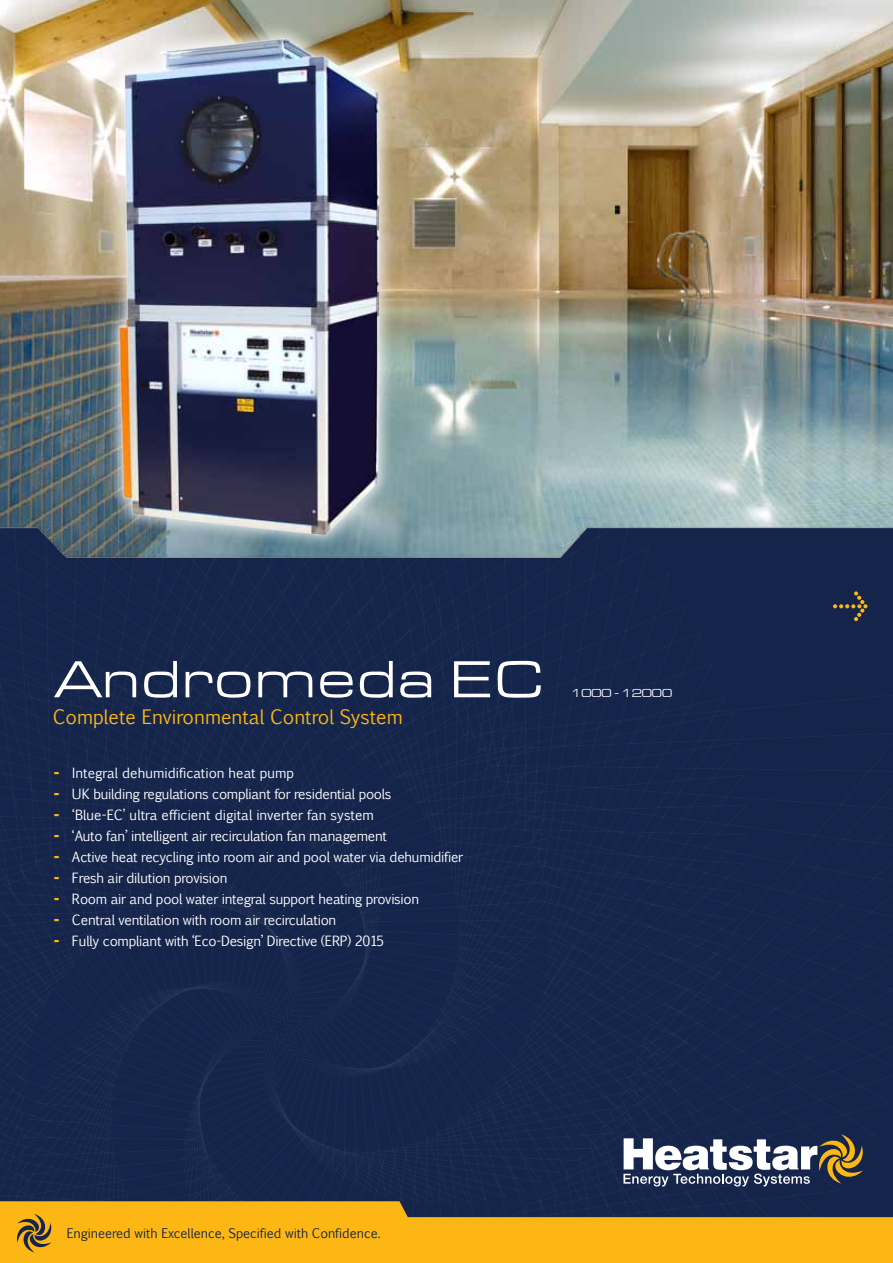
<style>
.page{position:relative;width:893px;height:1263px;background:#fff}
.page>*{position:absolute;margin:0;border:0;box-sizing:border-box;transform-origin:0 0}
.t1{font:54px "Eurostile Extended";color:#fff}
.t2{font:19.05px "Euphemia CAS";color:#fcb715}
.t3{font:13.5px "Euphemia CAS";letter-spacing:-.02em;color:#fff}
.t4{font:13.5px "Euphemia CAS";color:#fff}
.t5{font:12.75px "Euphemia CAS";letter-spacing:-.005em;color:#15234a}
.t6{font:12px "Eurostile Extended";color:#fff}
.s1{font-family:"Helvetica Neue LT Pro";font-weight:900;font-stretch:condensed;color:#fcb715}
</style>
<div class="page">
<div style="left:0;top:582px;width:893px;height:619px;background:#14244a"></div>
<svg style="left:0;top:1201px;width:893px;height:62px;background:#d9a11c"></svg>
<img style="left:0;top:0;width:893px;height:582px">
<svg style="left:17px;top:1214px;width:34px;height:38px"></svg>
<svg style="left:833px;top:591px;width:34px;height:30px"></svg>
<svg style="left:623px;top:1134px;width:240px;height:52px"></svg>
<img style="left:38px;top:0;width:414px;height:558px">
<h1 class="t1" style="left:55px;top:651px;width:491px">Andromeda EC</h1>
<h2 class="t2" style="left:53px;top:703px;width:351px">Complete Environmental Control System</h2>
<p class="t4" style="left:54px;top:763px;width:242px"><span class="s1">-</span> Integral dehumidification heat pump</p>
<p class="t3" style="left:54px;top:784px;width:339px"><span class="s1">-</span> UK building regulations compliant for residential pools</p>
<p class="t4" style="left:54px;top:805px;width:321px"><span class="s1">-</span> ‘Blue-EC’ ultra efficient digital inverter fan system</p>
<p class="t3" style="left:54px;top:826px;width:335px"><span class="s1">-</span> ‘Auto fan’ intelligent air recirculation fan management</p>
<p class="t3" style="left:54px;top:847px;width:411px"><span class="s1">-</span> Active heat recycling into room air and pool water via dehumidifier</p>
<p class="t3" style="left:54px;top:868px;width:175px"><span class="s1">-</span> Fresh air dilution provision</p>
<p class="t3" style="left:54px;top:889px;width:367px"><span class="s1">-</span> Room air and pool water integral support heating provision</p>
<p class="t3" style="left:54px;top:910px;width:284px"><span class="s1">-</span> Central ventilation with room air recirculation</p>
<p class="t3" style="left:54px;top:931px;width:332px"><span class="s1">-</span> Fully compliant with ‘Eco-Design’ Directive (ERP) 2015</p>
<p class="t6" style="left:571px;top:687px;width:102px">1000 - 12000</p>
<p class="t5" style="left:67px;top:1224px;width:315px">Engineered with Excellence, Specified with Confidence.</p>
</div>
